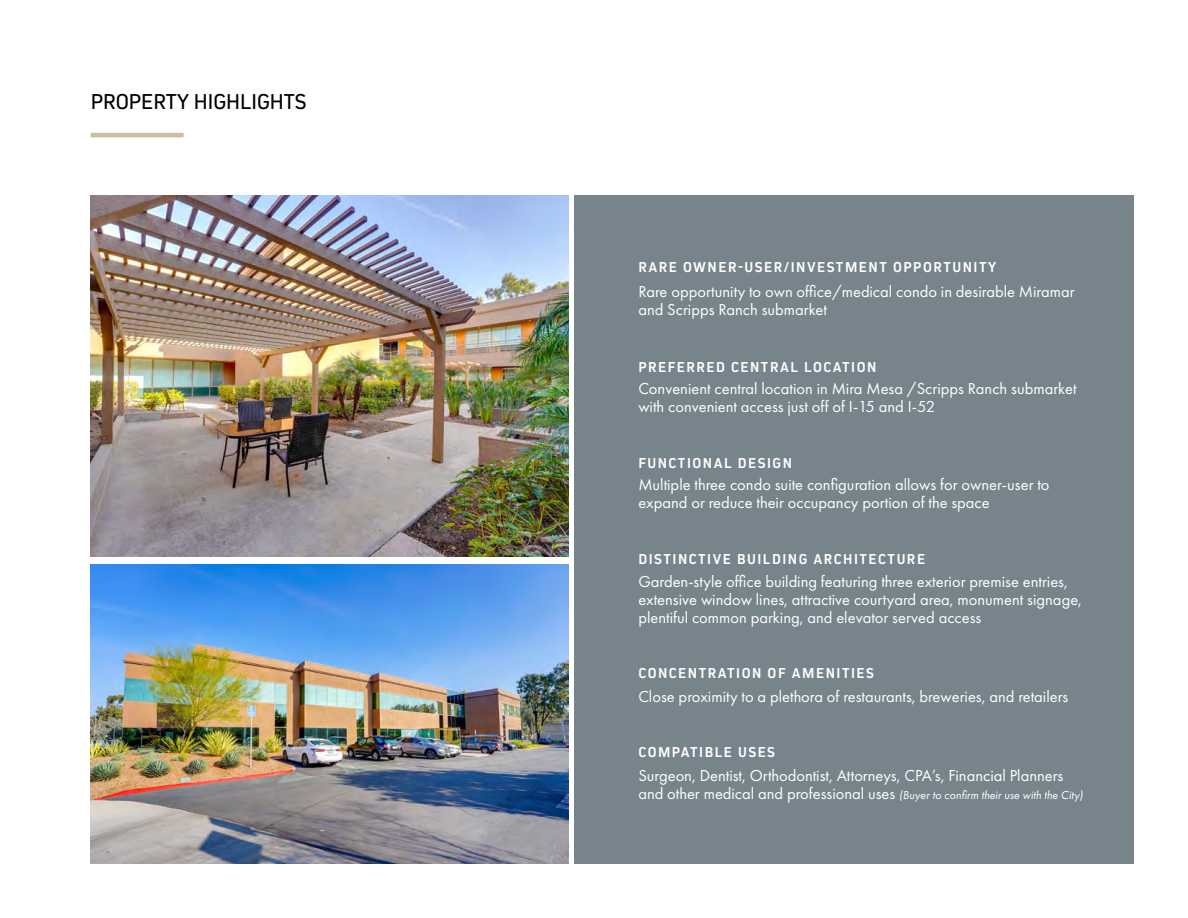
<style>
.page{position:relative;width:1188px;height:918px;background:#fff}
.page>*{position:absolute;margin:0;border:0;box-sizing:border-box;transform-origin:0 0}
.t1{font:22.5px "Kiro";color:#000}
.t2{font:16.5px/18px "Futura PT";color:#fff}
.t3{font:700 15px "Kiro";letter-spacing:.1em;color:#fff}
.t4{font:italic 12px "Futura PT";color:#fff}
.s1{font-style:normal;font-size:16.5px}
</style>
<div class="page">
<hr style="left:91px;top:133px;width:93px;height:4px;background:#ccbca2">
<img style="left:91px;top:195px;width:477px;height:361px">
<img style="left:91px;top:565px;width:477px;height:299px">
<div style="left:575px;top:195px;width:559px;height:669px;background:#77848b"></div>
<h1 class="t1" style="left:91px;top:88px;width:217px">PROPERTY HIGHLIGHTS</h1>
<p class="t3" style="left:638px;top:259px;width:359px">RARE OWNER-USER/INVESTMENT OPPORTUNITY</p>
<p class="t2" style="left:638px;top:282px;width:438px">Rare opportunity to own office/medical condo in desirable Miramar and Scripps Ranch submarket</p>
<p class="t3" style="left:638px;top:358px;width:240px">PREFERRED CENTRAL LOCATION</p>
<p class="t2" style="left:638px;top:379px;width:440px">Convenient central location in Mira Mesa /Scripps Ranch submarket with convenient access just off of I-15 and I-52</p>
<p class="t3" style="left:638px;top:454px;width:155px">FUNCTIONAL DESIGN</p>
<p class="t2" style="left:638px;top:476px;width:413px">Multiple three condo suite configuration allows for owner-user to expand or reduce their occupancy portion of the space</p>
<p class="t3" style="left:638px;top:550px;width:288px">DISTINCTIVE BUILDING ARCHITECTURE</p>
<p class="t2" style="left:638px;top:573px;width:445px">Garden-style office building featuring three exterior premise entries, extensive window lines, attractive courtyard area, monument signage, plentiful common parking, and elevator served access</p>
<p class="t3" style="left:638px;top:664px;width:237px">CONCENTRATION OF AMENITIES</p>
<p class="t2" style="left:638px;top:687px;width:431px">Close proximity to a plethora of restaurants, breweries, and retailers</p>
<p class="t3" style="left:638px;top:743px;width:138px">COMPATIBLE USES</p>
<p class="t2" style="left:638px;top:766px;width:426px">Surgeon, Dentist, Orthodontist, Attorneys, CPA’s, Financial Planners</p>
<p class="t4" style="left:638px;top:788px;width:446px"><span class="s1">and other medical and professional uses</span> (Buyer to confirm their use with the City)</p>
</div>
